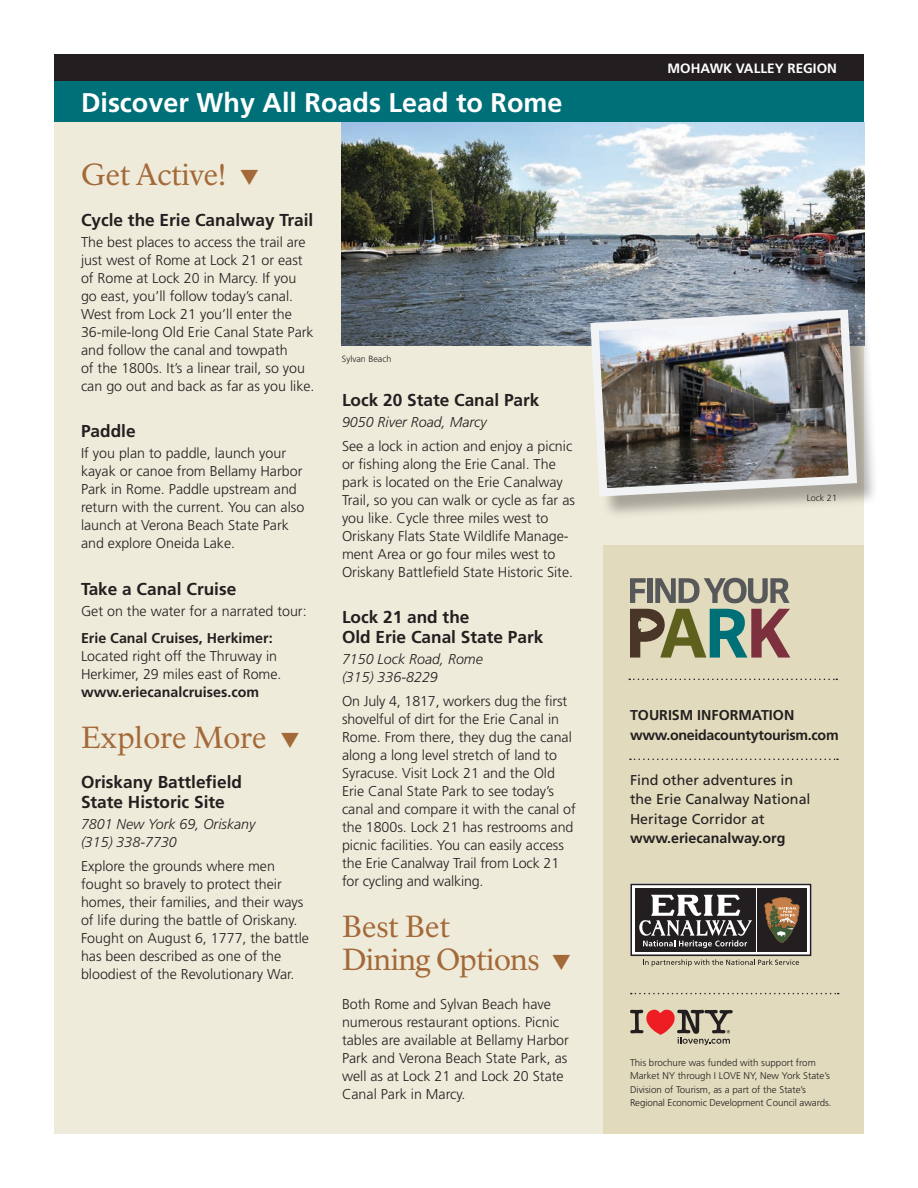
<style>
.page{position:relative;width:918px;height:1188px;background:#fff}
.page>*{position:absolute;margin:0;border:0;box-sizing:border-box;transform-origin:0 0}
.Date{font:30px/33px "NPS Rawlinson OT";letter-spacing:-.015em;color:#a46939}
.Head-colored_bar{font:700 27px "Frutiger";color:#fff}
.Subhead-new{font:700 17.25px/19.5px "Frutiger";color:#231f20}
.Text-new{font:300 14.25px/18px "Frutiger";color:#231f20}
.Text-new-2{font:italic 300 14.25px "Frutiger";color:#231f20}
.Date-2{font:14.25px/19.5px "Frutiger";color:#231f20}
.Date-3{font:700 14.25px/19.5px "Frutiger";letter-spacing:-.02em;color:#231f20}
.Head-colored_bar-2{font:700 13.5px "Frutiger";color:#fff}
.Text-new-3{font:300 9.75px/13.5px "Frutiger";color:#231f20}
.Subhead-new-2{font:300 9px "Frutiger";color:#231f20}
.s1{font-weight:700}
</style>
<div class="page">
<div style="left:54px;top:112px;width:810px;height:1022px;background:#efebda"></div>
<div style="left:603px;top:545px;width:261px;height:589px;background:#e1dabc"></div>
<svg style="left:630px;top:609px;width:160px;height:49px"></svg>
<svg style="left:630px;top:578px;width:16px;height:25px"></svg>
<div style="left:647px;top:578px;width:6px;height:25px;background:#57585a"></div>
<svg style="left:655px;top:578px;width:135px;height:25px"></svg>
<div style="left:54px;top:81px;width:810px;height:41px;background:#007078"></div>
<div style="left:54px;top:54px;width:810px;height:27px;background:#231f20"></div>
<svg style="left:630px;top:884px;width:181px;height:82px;background:#6f6963"></svg>
<img style="left:342px;top:122px;width:522px;height:224px">
<div style="left:593px;top:313px;width:287px;height:206px;background:#231f20;opacity:.35"></div>
<img style="left:586px;top:305px;width:275px;height:196px">
<svg style="left:630px;top:759px;width:208px;height:1px"></svg>
<svg style="left:629px;top:679px;width:208px;height:1px"></svg>
<svg style="left:630px;top:1010px;width:103px;height:35px"></svg>
<svg style="left:631px;top:993px;width:208px;height:1px"></svg>
<p class="Head-colored_bar" style="left:81px;top:86px;width:483px">Discover Why All Roads Lead to Rome</p>
<p class="Date" style="left:81px;top:159px;width:180px">Get Active! ❑</p>
<p class="Subhead-new" style="left:81px;top:210px;width:234px">Cycle the Erie Canalway Trail</p>
<p class="Text-new" style="left:81px;top:233px;width:235px">The best places to access the trail are just west of Rome at Lock 21 or east of Rome at Lock 20 in Marcy. If you go east, you’ll follow today’s canal.<br>West from Lock 21 you’ll enter the 36-mile-long Old Erie Canal State Park and follow the canal and towpath<br>of the 1800s. It’s a linear trail, so you can go out and back as far as you like.</p>
<p class="Subhead-new" style="left:81px;top:421px;width:56px">Paddle</p>
<p class="Text-new" style="left:81px;top:444px;width:225px">If you plan to paddle, launch your kayak or canoe from Bellamy Harbor<br>Park in Rome. Paddle upstream and return with the current. You can also launch at Verona Beach State Park and explore Oneida Lake.</p>
<p class="Subhead-new" style="left:81px;top:579px;width:157px">Take a Canal Cruise</p>
<p class="Text-new" style="left:81px;top:602px;width:227px">Get on the water for a narrated tour:</p>
<p class="Text-new" style="left:81px;top:629px;width:202px"><span class="s1">Erie Canal Cruises, Herkimer:<br></span>Located right off the Thruway in<br>Herkimer, 29 miles east of Rome. <span class="s1">www.eriecanalcruises.com</span></p>
<p class="Date" style="left:81px;top:721px;width:221px">Explore More ❑</p>
<p class="Subhead-new" style="left:81px;top:772px;width:163px">Oriskany Battlefield<br>State Historic Site</p>
<p class="Text-new-2" style="left:81px;top:816px;width:176px">7801 New York 69, Oriskany</p>
<p class="Text-new-2" style="left:81px;top:834px;width:97px">(315) 338-7730</p>
<p class="Text-new" style="left:81px;top:857px;width:230px">Explore the grounds where men fought so bravely to protect their homes, their families, and their ways of life during the battle of Oriskany.<br>Fought on August 6, 1777, the battle has been described as one of the bloodiest of the Revolutionary War.</p>
<p class="Subhead-new-2" style="left:342px;top:354px;width:51px">Sylvan Beach</p>
<p class="Subhead-new" style="left:342px;top:390px;width:199px">Lock 20 State Canal Park</p>
<p class="Text-new-2" style="left:342px;top:414px;width:146px">9050 River Road, Marcy</p>
<p class="Text-new" style="left:342px;top:437px;width:235px">See a lock in action and enjoy a picnic or fishing along the Erie Canal. The park is located on the Erie Canalway Trail, so you can walk or cycle as far as you like. Cycle three miles west to Oriskany Flats State Wildlife Manage&shy;ment Area or go four miles west to Oriskany Battlefield State Historic Site.</p>
<p class="Subhead-new" style="left:342px;top:607px;width:203px">Lock 21 and the<br>Old Erie Canal State Park</p>
<p class="Text-new-2" style="left:342px;top:651px;width:142px">7150 Lock Road, Rome</p>
<p class="Text-new-2" style="left:342px;top:669px;width:97px">(315) 336-8229</p>
<p class="Text-new" style="left:342px;top:692px;width:236px">On July 4, 1817, workers dug the first shovelful of dirt for the Erie Canal in Rome. From there, they dug the canal along a long level stretch of land to Syracuse. Visit Lock 21 and the Old Erie Canal State Park to see today’s canal and compare it with the canal of the 1800s. Lock 21 has restrooms and picnic facilities. You can easily access the Erie Canalway Trail from Lock 21 for cycling and walking.</p>
<p class="Date" style="left:342px;top:910px;width:231px">Best Bet<br>Dining Options ❑</p>
<p class="Text-new" style="left:342px;top:995px;width:228px">Both Rome and Sylvan Beach have numerous restaurant options. Picnic tables are available at Bellamy Harbor<br>Park and Verona Beach State Park, as well as at Lock 21 and Lock 20 State<br>Canal Park in Marcy.</p>
<p class="Head-colored_bar-2" style="left:667px;top:60px;width:171px">MOHAWK VALLEY REGION</p>
<p class="Subhead-new-2" style="left:807px;top:493px;width:32px">Lock 21</p>
<p class="Date-3" style="left:630px;top:705px;width:210px">TOURISM INFORMATION www.oneidacountytourism.com</p>
<p class="Date-2" style="left:630px;top:770px;width:182px">Find other adventures in the Erie Canalway National<br>Heritage Corridor at <span class="s1">www.eriecanalway.org</span></p>
<p class="Text-new-3" style="left:630px;top:1056px;width:203px">This brochure was funded with support from Market NY through I LOVE NY, New York State’s Division of Tourism, as a part of the State’s Regional Economic Development Council awards.</p>
</div>
